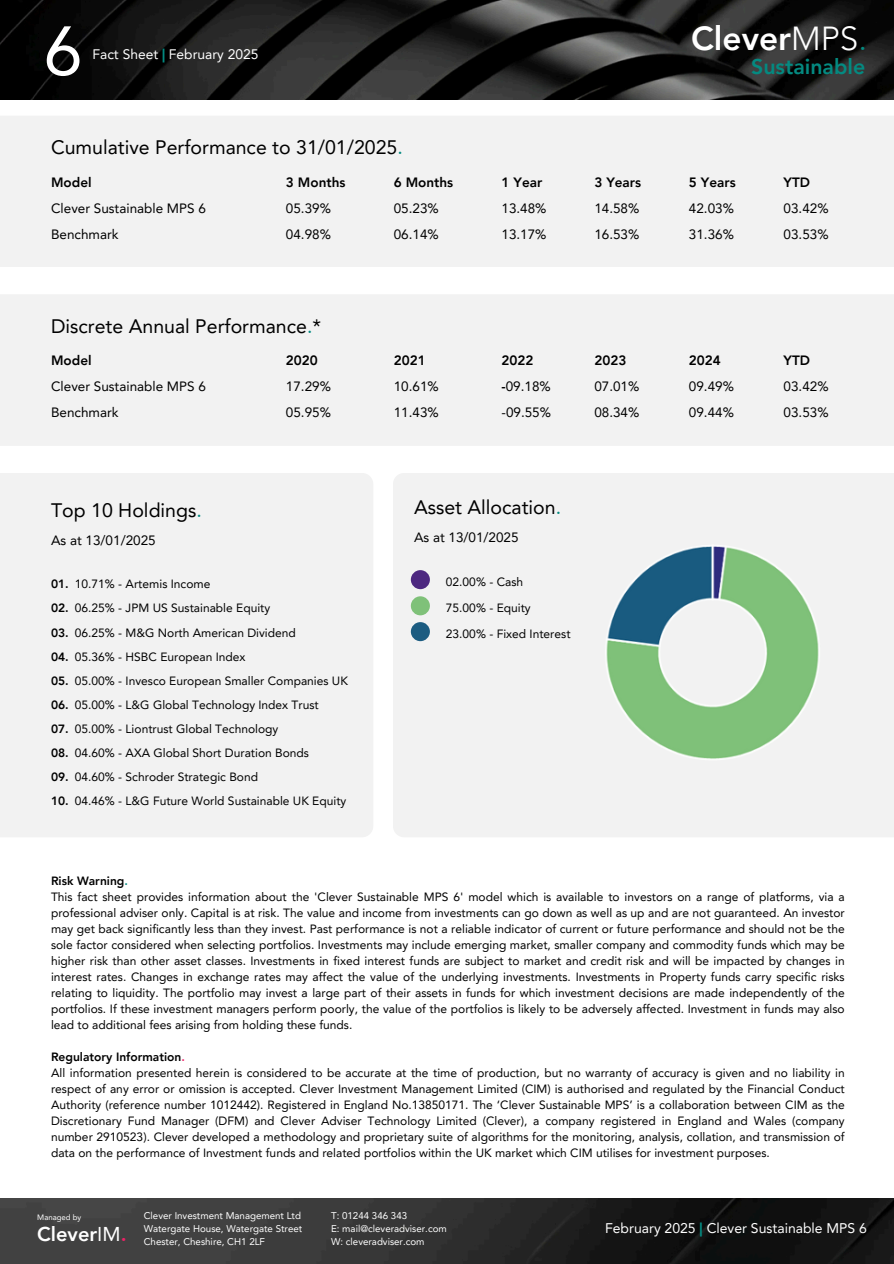
<style>
.page{position:relative;width:894px;height:1264px;background:#fff}
.page>*{position:absolute;margin:0;border:0;box-sizing:border-box;transform-origin:0 0}
.t1{font:69px "Avenir LT Pro";color:#fff}
.t2{font:800 33.3px "Avenir LT Pro";color:#fff}
.t3{font:800 21.3px "Avenir LT Pro";color:#048a81}
.t4{font:800 19.95px "Avenir LT Pro";color:#fff}
.t5{font:19.5px "Avenir LT Pro";color:#000}
.t6{font:13.95px "Avenir LT Pro";color:#fff}
.t7{font:13.8px "Avenir LT Pro";color:#fff}
.t8{font:13.5px/25.8px "Avenir LT Pro";color:#000}
.t9{font:12px/16px "Avenir LT Pro";color:#000;text-align:justify}
.t10{font:800 12px/24px "Avenir LT Pro";color:#000;text-align:justify}
.t11{font:9.75px "Avenir LT Pro";color:#fff}
.t12{font:7.8px "Avenir LT Pro";color:#fff}
.s1{font-weight:900;color:#048a81}
.s2{font-weight:300}
.s3{font-weight:300;color:#048a81}
.s4{color:#048a81}
.s5{font-weight:800}
.s6{color:#ed2166}
.s7{font-weight:400}
</style>
<div class="page">
<img style="left:0;top:1198px;width:893px;height:65px">
<div style="left:0;top:116px;width:893px;height:151px;background:#f2f2f2"></div>
<div style="left:0;top:295px;width:893px;height:151px;background:#f2f2f2"></div>
<img style="left:0;top:0;width:893px;height:99px">
<div style="left:393px;top:473px;width:500px;height:364px;background:#f2f2f2"></div>
<div style="left:0;top:473px;width:373px;height:364px;background:#f2f2f2"></div>
<div style="left:411px;top:622px;width:19px;height:19px;background:#1c5c81;border-radius:50%"></div>
<div style="left:411px;top:596px;width:19px;height:19px;background:#7fc179;border-radius:50%"></div>
<div style="left:411px;top:570px;width:19px;height:19px;background:#4d2880;border-radius:50%"></div>
<img style="left:591px;top:527px;width:241px;height:242px">
<p class="t1" style="left:44px;top:23px;width:40px">6</p>
<p class="t7" style="left:92px;top:48px;width:167px">Fact Sheet <span class="s1">|</span> February 2025</p>
<h5 class="t2" style="left:691px;top:25px;width:177px">Clever<span class="s2">MPS</span><span class="s3">.</span></h5>
<h1 class="t3" style="left:751px;top:57px;width:115px">Sustainable</h1>
<h5 class="t5" style="left:51px;top:140px;width:353px">Cumulative Performance to 31/01/2025<span class="s4">.</span></h5>
<h6 class="t8" style="left:51px;top:170px;width:156px"><span class="s5">Model<br></span>Clever Sustainable MPS 6<br>Benchmark</h6>
<p class="t8" style="left:286px;top:170px;width:61px"><span class="s5">3 Months<br></span>05.39%<br>04.98%</p>
<p class="t8" style="left:393px;top:170px;width:61px"><span class="s5">6 Months<br></span>05.23%<br>06.14%</p>
<p class="t8" style="left:501px;top:170px;width:47px"><span class="s5">1 Year<br></span>13.48%<br>13.17%</p>
<p class="t8" style="left:594px;top:170px;width:48px"><span class="s5">3 Years<br></span>14.58%<br>16.53%</p>
<p class="t8" style="left:688px;top:170px;width:48px"><span class="s5">5 Years<br></span>42.03%<br>31.36%</p>
<p class="t8" style="left:783px;top:170px;width:47px"><span class="s5">YTD<br></span>03.42%<br>03.53%</p>
<p class="t5" style="left:51px;top:318px;width:271px">Discrete Annual Performance<span class="s4">.</span>*</p>
<p class="t8" style="left:51px;top:349px;width:156px"><span class="s5">Model<br></span>Clever Sustainable MPS 6<br>Benchmark</p>
<p class="t8" style="left:286px;top:349px;width:47px"><span class="s5">2020<br></span>17.29%<br>05.95%</p>
<p class="t8" style="left:393px;top:349px;width:47px"><span class="s5">2021<br></span>10.61%<br>11.43%</p>
<h3 class="t8" style="left:501px;top:349px;width:51px"><span class="s5">2022 -</span>09.18% -09.55%</h3>
<p class="t8" style="left:594px;top:349px;width:47px"><span class="s5">2023<br></span>07.01%<br>08.34%</p>
<h5 class="t8" style="left:688px;top:349px;width:47px"><span class="s5">2024<br></span>09.49%<br>09.44%</h5>
<p class="t8" style="left:783px;top:349px;width:47px"><span class="s5">YTD<br></span>03.42%<br>03.53%</p>
<p class="t5" style="left:51px;top:502px;width:152px">Top 10 Holdings<span class="s4">.</span></p>
<p class="t8" style="left:51px;top:528px;width:106px">As at 13/01/2025</p>
<p class="t10" style="left:51px;top:573px;width:19px">01.<br>02.<br>03.<br>04.<br>05.<br>06.<br>07.<br>08.<br>09.<br>10.</p>
<p class="t9" style="left:75px;top:577px;width:137px">10.71% - Artemis Income</p>
<p class="t9" style="left:75px;top:601px;width:197px">06.25% - JPM US Sustainable Equity</p>
<p class="t9" style="left:75px;top:625px;width:222px">06.25% - M&amp;G North American Dividend</p>
<p class="t9" style="left:75px;top:649px;width:172px">05.36% - HSBC European Index</p>
<p class="t9" style="left:75px;top:673px;width:274px">05.00% - Invesco European Smaller Companies UK</p>
<p class="t9" style="left:75px;top:697px;width:245px">05.00% - L&amp;G Global Technology Index Trust</p>
<p class="t9" style="left:75px;top:721px;width:205px">05.00% - Liontrust Global Technology</p>
<p class="t9" style="left:75px;top:745px;width:235px">04.60% - AXA Global Short Duration Bonds</p>
<p class="t9" style="left:75px;top:769px;width:185px">04.60% - Schroder Strategic Bond</p>
<p class="t9" style="left:75px;top:793px;width:273px">04.46% - L&amp;G Future World Sustainable UK Equity</p>
<h3 class="t5" style="left:414px;top:499px;width:149px">Asset Allocation<span class="s4">.</span></h3>
<h5 class="t8" style="left:414px;top:526px;width:106px">As at 13/01/2025</h5>
<h5 class="t9" style="left:446px;top:575px;width:79px">02.00% - Cash</h5>
<h5 class="t9" style="left:446px;top:601px;width:86px">75.00% - Equity</h5>
<h5 class="t9" style="left:446px;top:627px;width:126px">23.00% - Fixed Interest</h5>
<h5 class="t10" style="left:51px;top:869px;width:78px">Risk Warning<span class="s4">.</span></h5>
<h5 class="t9" style="left:51px;top:889px;width:794px">This fact sheet provides information about the 'Clever Sustainable MPS 6' model which is available to investors on a range of platforms, via a professional adviser only. Capital is at risk. The value and income from investments can go down as well as up and are not guaranteed. An investor may get back significantly less than they invest. Past performance is not a reliable indicator of current or future performance and should not be the sole factor considered when selecting portfolios. Investments may include emerging market, smaller company and commodity funds which may be higher risk than other asset classes. Investments in fixed interest funds are subject to market and credit risk and will be impacted by changes in interest rates. Changes in exchange rates may affect the value of the underlying investments. Investments in Property funds carry specific risks relating to liquidity. The portfolio may invest a large part of their assets in funds for which investment decisions are made independently of the portfolios. If these investment managers perform poorly, the value of the portfolios is likely to be adversely affected. Investment in funds may also lead to additional fees arising from holding these funds.</h5>
<h4 class="t10" style="left:51px;top:1045px;width:135px">Regulatory Information<span class="s6">.</span></h4>
<h3 class="t9" style="left:51px;top:1065px;width:794px">All information presented herein is considered to be accurate at the time of production, but no warranty of accuracy is given and no liability in respect of any error or omission is accepted. Clever Investment Management Limited (CIM) is authorised and regulated by the Financial Conduct Authority (reference number 1012442). Registered in England No.13850171. The ‘Clever Sustainable MPS’ is a collaboration between CIM as the Discretionary Fund Manager (DFM) and Clever Adviser Technology Limited (Clever), a company registered in England and Wales (company number 2910523). Clever developed a methodology and proprietary suite of algorithms for the monitoring, analysis, collation, and transmission of data on the performance of Investment funds and related portfolios within the UK market which CIM utilises for investment purposes.</h3>
<h3 class="t12" style="left:37px;top:1214px;width:46px">Managed by</h3>
<h2 class="t4" style="left:37px;top:1225px;width:91px">Clever<span class="s7">IM</span><span class="s6">.</span></h2>
<h5 class="t11" style="left:144px;top:1211px;width:159px">Clever Investment Management Ltd</h5>
<h5 class="t11" style="left:144px;top:1224px;width:160px">Watergate House, Watergate Street</h5>
<h5 class="t11" style="left:144px;top:1237px;width:123px">Chester, Cheshire, CH1 2LF</h5>
<h5 class="t11" style="left:331px;top:1211px;width:78px">T: 01244 346 343</h5>
<h5 class="t11" style="left:331px;top:1224px;width:117px">E: mail@cleveradviser.com</h5>
<h4 class="t11" style="left:331px;top:1237px;width:95px">W: cleveradviser.com</h4>
<h5 class="t6" style="left:605px;top:1222px;width:263px">February 2025 <span class="s1">|</span> Clever Sustainable MPS 6</h5>
</div>
